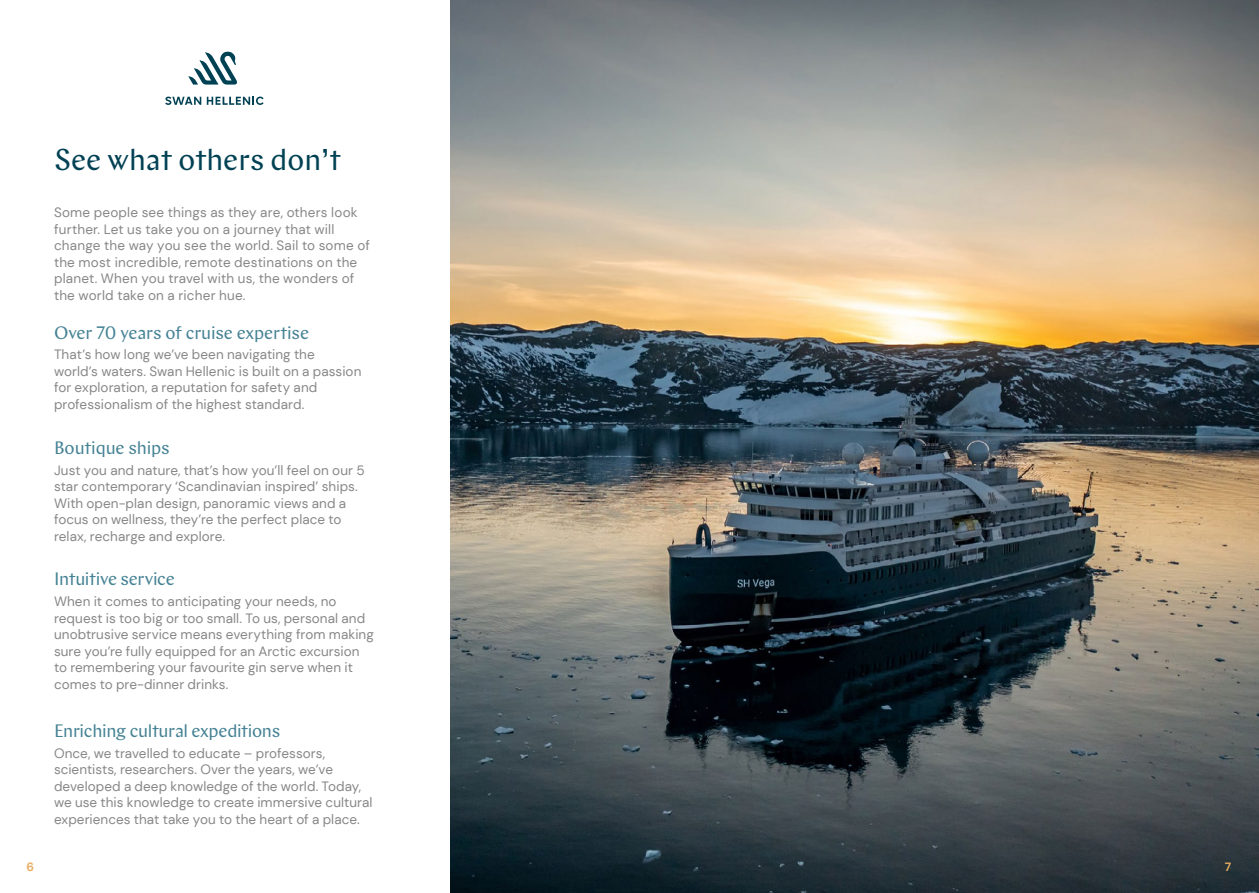
<style>
.page{position:relative;width:1259px;height:893px;background:#fff}
.page>*{position:absolute;margin:0;border:0;box-sizing:border-box;transform-origin:0 0}
.t1{font:30px "Chap";color:#004153}
.t2{font:18px "Chap";letter-spacing:-.015em;color:#458294}
.t3{font:13.5px/16.5px "DM Sans";letter-spacing:.005em;color:#878787}
.t4{font:700 12px "DM Sans";color:#e9ac5f}
</style>
<div class="page">
<img style="left:451px;top:0;width:808px;height:893px">
<svg style="left:165px;top:97px;width:36px;height:8px"></svg>
<svg style="left:207px;top:97px;width:57px;height:8px"></svg>
<svg style="left:188px;top:51px;width:49px;height:34px"></svg>
<h1 class="t1" style="left:54px;top:141px;width:288px">See what others don’t</h1>
<p class="t3" style="left:54px;top:204px;width:317px">Some people see things as they are, others look further. Let us take you on a journey that will change the way you see the world. Sail to some of the most incredible, remote destinations on the planet. When you travel with us, the wonders of the world take on a richer hue.</p>
<h2 class="t2" style="left:54px;top:321px;width:257px">Over 70 years of cruise expertise</h2>
<p class="t3" style="left:54px;top:346px;width:309px">That’s how long we’ve been navigating the world’s waters. Swan Hellenic is built on a passion for exploration, a reputation for safety and professionalism of the highest standard.</p>
<h2 class="t2" style="left:54px;top:436px;width:117px">Boutique ships</h2>
<p class="t3" style="left:54px;top:461px;width:312px">Just you and nature, that’s how you’ll feel on our 5 star contemporary ‘Scandinavian inspired’ ships.<br>With open-plan design, panoramic views and a focus on wellness, they’re the perfect place to relax, recharge and explore.</p>
<h2 class="t2" style="left:54px;top:568px;width:122px">Intuitive service</h2>
<p class="t3" style="left:54px;top:593px;width:321px">When it comes to anticipating your needs, no request is too big or too small. To us, personal and unobtrusive service means everything from making sure you’re fully equipped for an Arctic excursion to remembering your favourite gin serve when it comes to pre-dinner drinks.</p>
<h2 class="t2" style="left:54px;top:720px;width:228px">Enriching cultural expeditions</h2>
<p class="t3" style="left:54px;top:745px;width:320px">Once, we travelled to educate – professors, scientists, researchers. Over the years, we’ve developed a deep knowledge of the world. Today, we use this knowledge to create immersive cultural experiences that take you to the heart of a place.</p>
<p class="t4" style="left:26px;top:859px;width:9px">6</p>
<p class="t4" style="left:1225px;top:859px;width:8px">7</p>
</div>
